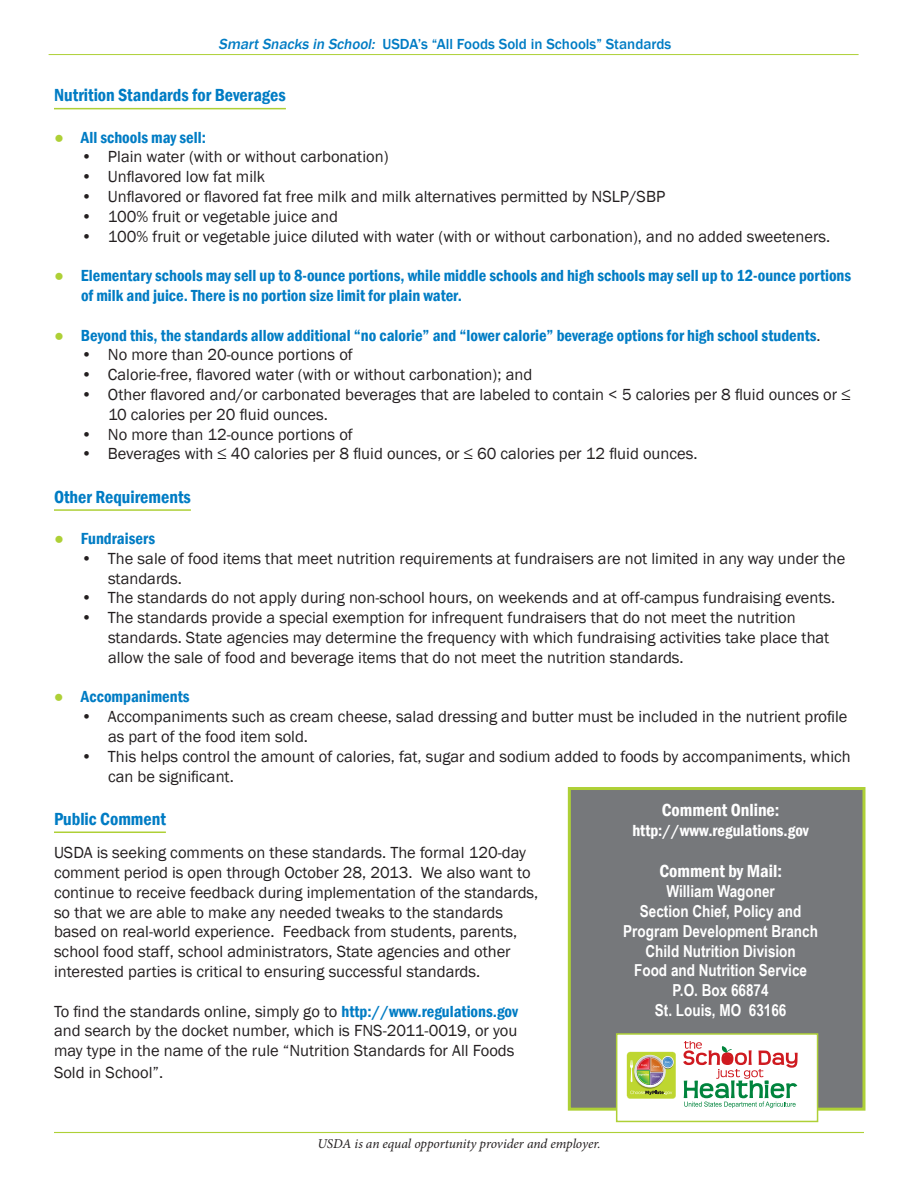
<style>
.page{position:relative;width:918px;height:1188px;background:#fff}
.page>*{position:absolute;margin:0;border:0;box-sizing:border-box;transform-origin:0 0}
.t1{font:600 condensed 18px "Franklin Gothic";color:#007cc4}
.t2{font:600 condensed 18px "Franklin Gothic";color:#fff}
.t3{font:16.5px/19.8px "Franklin Gothic";color:#231f20}
.t4{font:600 condensed 16.5px/19.8px "Franklin Gothic";color:#007cc4}
.t5{font:700 16.5px/19.8px "Arial Narrow";color:#fff;text-align:center}
.t6{font:600 condensed 16.5px "Franklin Gothic";color:#fff}
.t7{font:500 15px "Franklin Gothic";color:#007cc4}
.t8{font:italic 13.5px "Minion Pro";letter-spacing:-.01em;color:#231f20}
.s1{font-style:italic}
.s2{color:#aed036}
.s3{font-weight:400;font-stretch:normal;color:#231f20}
.s4{font-weight:600;font-stretch:condensed;color:#007cc4}
.s5{font-style:inherit}
</style>
<div class="page">
<div style="left:568px;top:787px;width:298px;height:324px;background:#76787b;border:3px solid #aed036"></div>
<hr style="left:54px;top:108px;width:232px;height:1px;background:#aed036">
<hr style="left:54px;top:509px;width:137px;height:2px;background:#aed036">
<hr style="left:54px;top:832px;width:112px;height:1px;background:#aed036">
<div style="left:616px;top:1033px;width:202px;height:89px;background:#fff;border:2px solid #aed036"></div>
<svg style="left:683px;top:1041px;width:115px;height:67px"></svg>
<svg style="left:627px;top:1052px;width:49px;height:47px;background:#b7bc5d"></svg>
<hr style="left:54px;top:1132px;width:810px;height:1px;background:#aed036">
<hr style="left:49px;top:54px;width:810px;height:1px;background:#aed036">
<p class="t7" style="left:218px;top:35px;width:454px"><span class="s1">SmartSnacks in School:</span> USDA’s “All Foods Sold in Schools” Standards</p>
<p class="t1" style="left:54px;top:83px;width:233px">Nutrition Standards for Beverages</p>
<p class="t4" style="left:54px;top:127px;width:153px"><span class="s2">●</span> All schools may sell:</p>
<p class="t3" style="left:81px;top:147px;width:309px">• Plain water (with or without carbonation)</p>
<p class="t3" style="left:81px;top:167px;width:186px">• Unflavored low fat milk</p>
<p class="t3" style="left:81px;top:187px;width:586px">• Unflavored or flavored fat free milk and milk alternatives permitted by NSLP/SBP</p>
<p class="t3" style="left:81px;top:207px;width:258px">• 100% fruit or vegetable juice and</p>
<p class="t3" style="left:81px;top:227px;width:751px">• 100% fruit or vegetable juice diluted with water (with or without carbonation), and no added sweeteners.</p>
<p class="t4" style="left:81px;top:266px;width:772px;text-indent:-27px"><span class="s2">●</span> Elementary schools may sell up to 8-ounce portions, while middle schools and high schools may sell up to 12-ounce portions of milk and juice. There is no portion size limit for plain water.</p>
<p class="t4" style="left:54px;top:325px;width:768px"><span class="s2">●</span> Beyond this, the standards allow additional “no calorie” and “lower calorie” beverage options for high school students<span class="s3">.</span></p>
<p class="t3" style="left:81px;top:345px;width:273px">• No more than 20-ounce portions of</p>
<p class="t3" style="left:81px;top:365px;width:453px">• Calorie-free, flavored water (with or without carbonation); and</p>
<p class="t3" style="left:108px;top:385px;width:744px;text-indent:-27px">• Other flavored and/or carbonated beverages that are labeled to contain &lt; 5 calories per 8 fluid ounces or ≤<br>10 calories per 20 fluid ounces.</p>
<p class="t3" style="left:81px;top:425px;width:273px">• No more than 12-ounce portions of</p>
<p class="t3" style="left:81px;top:444px;width:618px">• Beverages with ≤ 40 calories per 8 fluid ounces, or ≤ 60 calories per 12 fluid ounces.</p>
<p class="t1" style="left:54px;top:485px;width:138px">Other Requirements</p>
<p class="t4" style="left:54px;top:528px;width:103px"><span class="s2">●</span> Fundraisers</p>
<p class="t3" style="left:108px;top:549px;width:739px;text-indent:-27px">• The sale of food items that meet nutrition requirements at fundraisers are not limited in any way under the standards.</p>
<p class="t3" style="left:81px;top:588px;width:756px">• The standards do not apply during non-school hours, on weekends and at off-campus fundraising events.</p>
<p class="t3" style="left:108px;top:608px;width:723px;text-indent:-27px">• The standards provide a special exemption for infrequent fundraisers that do not meet the nutrition standards. State agencies may determine the frequency with which fundraising activities take place that allow the sale of food and beverage items that do not meet the nutrition standards.</p>
<p class="t4" style="left:54px;top:687px;width:137px"><span class="s2">●</span> Accompaniments</p>
<p class="t3" style="left:108px;top:707px;width:741px;text-indent:-27px">• Accompaniments such as cream cheese, salad dressing and butter must be included in the nutrient profile as part of the food item sold.</p>
<p class="t3" style="left:108px;top:747px;width:744px;text-indent:-27px">• This helps control the amount of calories, fat, sugar and sodium added to foods by accompaniments, which can be significant.</p>
<p class="t1" style="left:54px;top:807px;width:113px">Public Comment</p>
<p class="t3" style="left:54px;top:843px;width:486px">USDA is seeking comments on these standards. The formal 120-day comment period is open through October 28, 2013. We also want to continue to receive feedback during implementation of the standards, so that we are able to make any needed tweaks to the standards based on real-world experience. Feedback from students, parents, school food staff, school administrators, State agencies and other interested parties is critical to ensuring successful standards.</p>
<p class="t3" style="left:54px;top:1002px;width:466px;text-align:justify">To find the standards online, simply go to <span class="s4">http://www.regulations.gov </span>and search by the docket number, which is FNS-2011-001<span class="s5">9</span>, or ou may type in the name of the rule “Nutrition Standards for All Foods</p>
<p class="t3" style="left:54px;top:1063px;width:111px">Sold in School”.</p>
<p class="t2" style="left:662px;top:798px;width:119px">Comment Online:</p>
<p class="t6" style="left:632px;top:819px;width:178px">http://www.regulations.gov</p>
<p class="t2" style="left:659px;top:859px;width:124px">Comment by Mail:</p>
<p class="t5" style="left:666px;top:881px;width:110px">William Wagoner</p>
<p class="t5" style="left:623px;top:900px;width:196px">Section Chief, Policy and<br>Program Development Branch</p>
<p class="t5" style="left:634px;top:940px;width:174px">Child Nutrition Division<br>Food and Nutrition Service</p>
<p class="t5" style="left:673px;top:980px;width:98px">P.O. Box 66874</p>
<p class="t5" style="left:655px;top:999px;width:133px">St. Louis, MO 63166</p>
<p class="t8" style="left:317px;top:1135px;width:285px">USDA is an equal opportunity provider and employer.</p>
</div>
